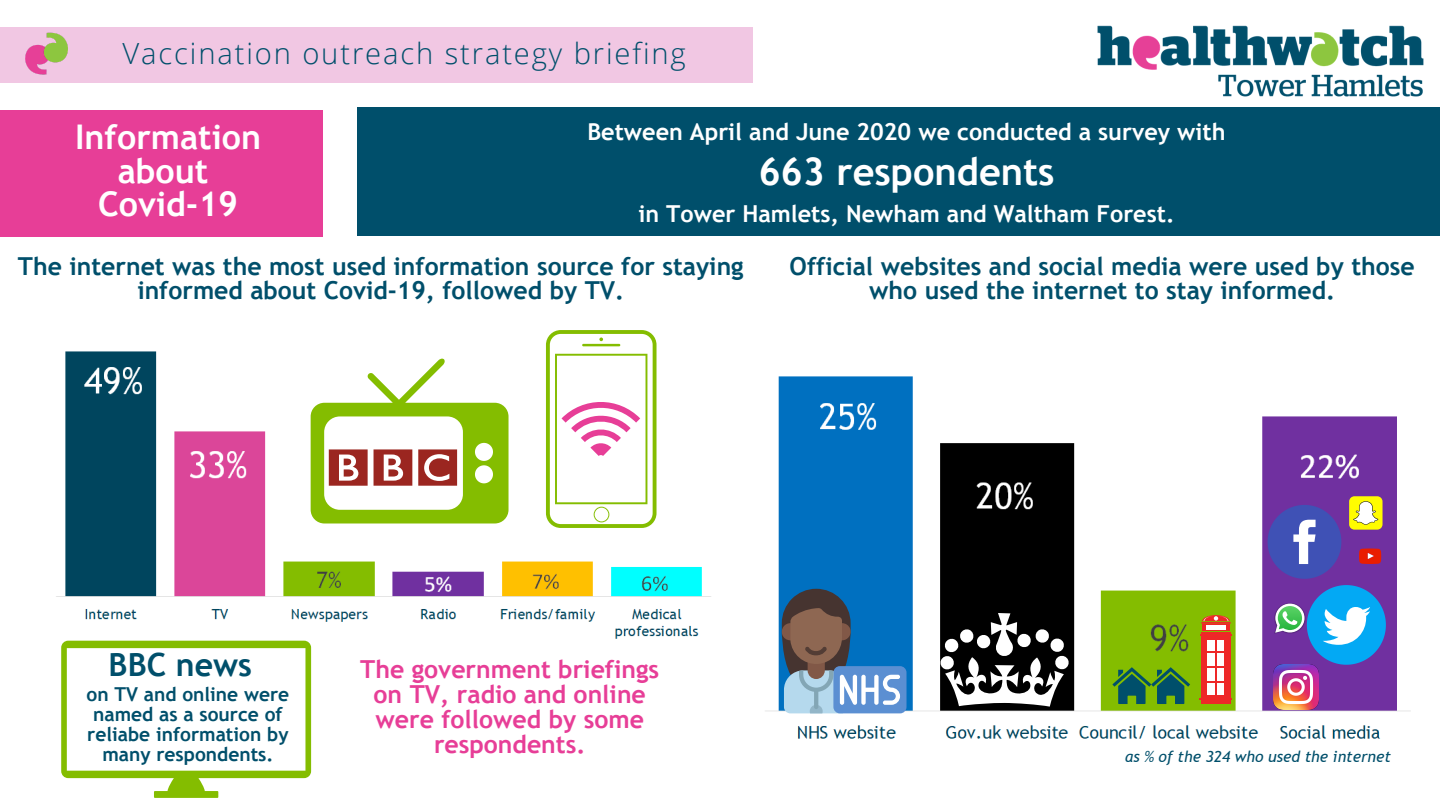
<style>
.page{position:relative;width:1440px;height:810px;background:#fff}
.page>*{position:absolute;margin:0;border:0;box-sizing:border-box;transform-origin:0 0}
.t1{font:700 38px "Trebuchet MS";color:#fff}
.t2{font:700 34px/33.3px "Trebuchet MS";color:#fff;text-align:center}
.t3{font:700 32px "Trebuchet MS";color:#004f6b}
.t4{font:300 29.2px "Open Sans";letter-spacing:.065em;color:#004f6b}
.t5{font:700 24.8px/24.2px "Trebuchet MS";color:#004f6b;text-align:center}
.t6{font:700 24.8px/24.8px "Trebuchet MS";color:#e73e97;text-align:center}
.t7{font:700 23.4px "Trebuchet MS";color:#fff}
.t8{font:700 19.2px/20.1px "Trebuchet MS";color:#004f6b;text-align:center}
.t9{font:italic 15.5px "Trebuchet MS";color:#004f6b}
</style>
<div class="page">
<img style="left:1097px;top:25px;width:327px;height:72px">
<div style="left:0;top:27px;width:753px;height:56px;background:#f1c7e3"></div>
<img style="left:25px;top:44px;width:22px;height:31px">
<img style="left:38px;top:32px;width:30px;height:34px">
<div style="left:0;top:110px;width:322px;height:126px;background:#e73e97"></div>
<div style="left:357px;top:107px;width:1083px;height:129px;background:#004f6b"></div>
<img style="left:56px;top:351px;width:655px;height:299px">
<svg style="left:546px;top:330px;width:111px;height:198px"></svg>
<svg style="left:311px;top:359px;width:198px;height:164px"></svg>
<svg style="left:61px;top:641px;width:250px;height:157px"></svg>
<img style="left:765px;top:376px;width:645px;height:363px">
<div style="left:833px;top:666px;width:74px;height:47px;background:#5b8fd2;border-radius:6px"></div>
<svg style="left:780px;top:589px;width:120px;height:124px;background:#567d9f"></svg>
<svg style="left:940px;top:613px;width:129px;height:94px"></svg>
<hr style="left:1201px;top:622px;width:30px;height:2px;background:#ee2828">
<svg style="left:1202px;top:615px;width:28px;height:6px"></svg>
<div style="left:1202px;top:625px;width:28px;height:6px;background:#ee2828"></div>
<hr style="left:1201px;top:632px;width:30px;height:1px;background:#ee2828">
<div style="left:1201px;top:636px;width:30px;height:62px;background:#ee2828"></div>
<div style="left:1208px;top:640px;width:16px;height:54px;background:#fff"></div>
<hr style="left:1200px;top:634px;width:32px;height:2px;background:#ee2828">
<hr style="left:1200px;top:698px;width:32px;height:2px;background:#ee2828">
<hr style="left:1201px;top:701px;width:30px;height:3px;background:#ee2828">
<hr style="left:1205px;top:651px;width:22px;height:2px;background:#ee2828">
<hr style="left:1215px;top:639px;width:2px;height:57px;background:#ee2828">
<hr style="left:1205px;top:666px;width:22px;height:2px;background:#ee2828">
<hr style="left:1205px;top:681px;width:22px;height:2px;background:#ee2828">
<hr style="left:1206px;top:626px;width:20px;height:4px;background:#fff">
<svg style="left:1112px;top:667px;width:78px;height:37px;background:#3e8238"></svg>
<svg style="left:1268px;top:505px;width:73px;height:74px;background:#5c5bb7"></svg>
<img style="left:1273px;top:664px;width:46px;height:46px">
<img style="left:1274px;top:602px;width:1px;height:32px">
<svg style="left:1275px;top:585px;width:111px;height:80px;background:#538bcf"></svg>
<svg style="left:1359px;top:549px;width:22px;height:15px"></svg>
<div style="left:1349px;top:496px;width:33px;height:33px;background:#fffc00;border-radius:5px"></div>
<svg style="left:1353px;top:501px;width:25px;height:24px"></svg>
<p class="t4" style="left:122px;top:33px;width:565px">Vaccination outreach strategy briefing</p>
<h2 class="t2" style="left:75px;top:121px;width:188px">Information about<br>Covid-19</h2>
<p class="t7" style="left:587px;top:118px;width:640px">Between April and June 2020 we conducted a survey with</p>
<h1 class="t1" style="left:758px;top:150px;width:298px">663 respondents</h1>
<p class="t7" style="left:638px;top:200px;width:538px">in Tower Hamlets, Newham and Waltham Forest.</p>
<p class="t5" style="left:18px;top:254px;width:727px">The internet was the most used information source for staying informed about Covid-19, followed by TV.</p>
<p class="t5" style="left:790px;top:254px;width:627px">Official websites and social media were used by those who used the internet to stay informed.</p>
<p class="t3" style="left:109px;top:646px;width:145px">BBC news</p>
<p class="t8" style="left:87px;top:684px;width:204px">on TV and online were named as a source of reliabe information by many respondents.</p>
<p class="t6" style="left:360px;top:657px;width:300px">The government briefings on TV, radio and online were followed by some respondents.</p>
<p class="t9" style="left:1125px;top:748px;width:267px">as % of the 324 who used the internet</p>
</div>
